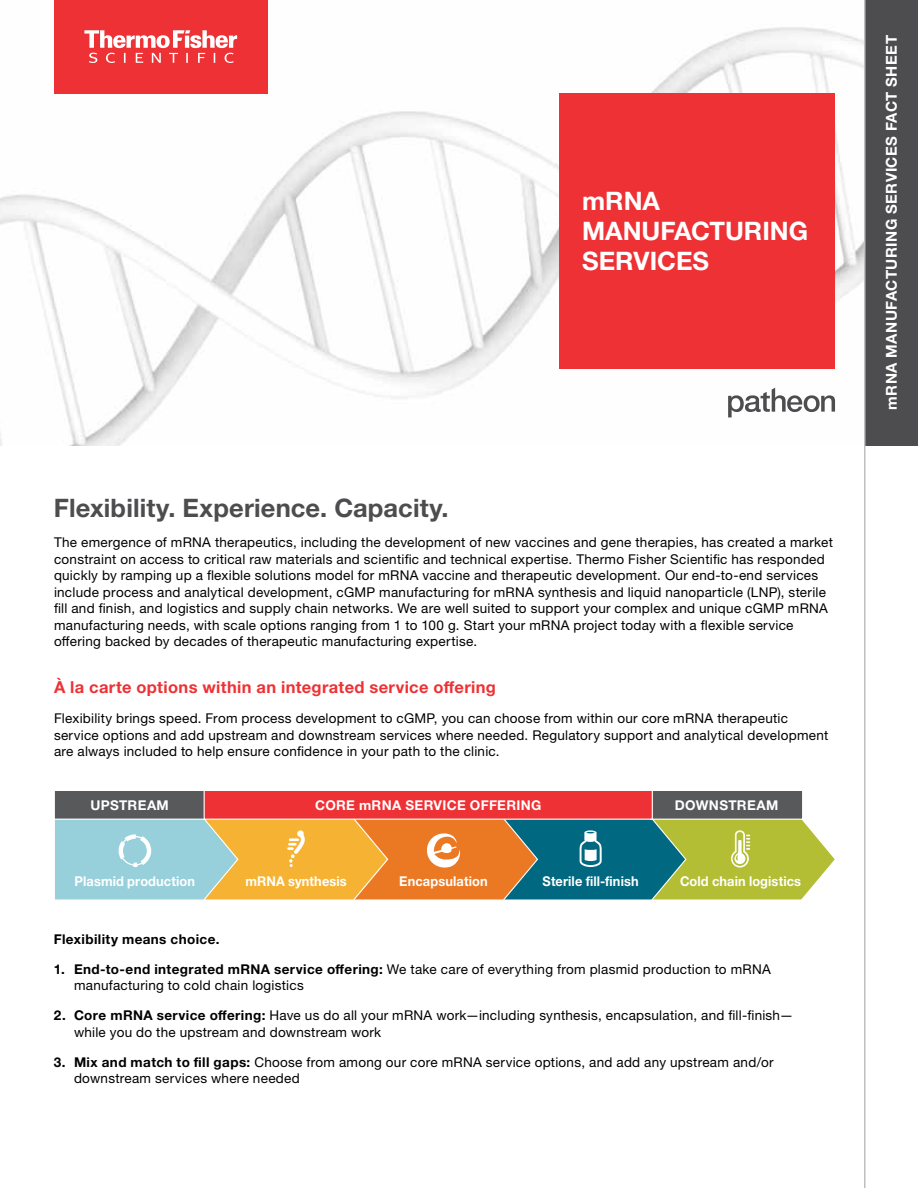
<style>
.page{position:relative;width:918px;height:1188px;background:#fff}
.page>*{position:absolute;margin:0;border:0;box-sizing:border-box;transform-origin:0 0}
.t1{font:700 25.5px "Helvetica Neue LTW1 G";letter-spacing:.005em;color:#4d4d4f}
.t2{font:700 25.5px/30px "Helvetica Neue LTW1 G";color:#fff}
.t3{font:700 16.5px "Helvetica Neue LTW1 G";letter-spacing:.02em;color:#ee3134}
.t4{font:700 15px "Helvetica Neue LTW1 G";letter-spacing:.03em;color:#fff}
.t5{font:13.5px/16.5px "Helvetica Neue LTW1 G";letter-spacing:.02em;color:#000}
.t6{font:700 13.5px "Helvetica Neue LTW1 G";letter-spacing:.01em;color:#fff;scale:.95 1}
.t7{font:700 13.5px "Helvetica Neue LTW1 G";letter-spacing:.01em;color:#fff}
.t8{font:700 13.5px "Helvetica Neue LTW1 G";letter-spacing:.03em;color:#000}
.s1{font-weight:700}
</style>
<div class="page">
<img style="left:0;top:27px;width:864px;height:418px">
<div style="left:54px;top:0;width:214px;height:93px;background:#ee3134"></div>
<svg style="left:84px;top:30px;width:153px;height:33px"></svg>
<svg style="left:728px;top:388px;width:107px;height:29px"></svg>
<div style="left:560px;top:93px;width:275px;height:276px;background:#ee3134"></div>
<div style="left:54px;top:790px;width:151px;height:29px;background:#58595b"></div>
<div style="left:54px;top:790px;width:151px;height:30px;border:1px solid #fff"></div>
<div style="left:651px;top:790px;width:152px;height:29px;background:#58595b"></div>
<div style="left:650px;top:790px;width:153px;height:30px;border:1px solid #fff"></div>
<div style="left:204px;top:790px;width:448px;height:29px;background:#ee3134"></div>
<div style="left:204px;top:790px;width:449px;height:30px;border:1px solid #fff"></div>
<svg style="left:54px;top:817px;width:781px;height:83px;background:#a9a76f"></svg>
<div style="left:865px;top:0;width:53px;height:445px;background:#4d4d4f"></div>
<hr style="left:864px;top:0;width:2px;height:1188px;background:#bcbec0">
<h1 class="t2" style="left:582px;top:186px;width:228px">mRNA<br>MANUFACTURING<br>SERVICES</h1>
<h1 class="t1" style="left:54px;top:493px;width:396px">Flexibility. Experience. Capacity.</h1>
<p class="t5" style="left:54px;top:534px;width:780px">The emergence of mRNA therapeutics, including the development of new vaccines and gene therapies, has created a market constraint on access to critical raw materials and scientific and technical expertise. Thermo Fisher Scientific has responded quickly by ramping up a flexible solutions model for mRNA vaccine and therapeutic development. Our end-to-end services include process and analytical development, cGMP manufacturing for mRNA synthesis and liquid nanoparticle (LNP), sterile fill and finish, and logistics and supply chain networks. We are well suited to support your complex and unique cGMP mRNA manufacturing needs, with scale options ranging from 1 to 100 g. Start your mRNA project today with a flexible service offering backed by decades of therapeutic manufacturing expertise.</p>
<p class="t3" style="left:54px;top:677px;width:443px">À la carte options within an integrated service offering</p>
<p class="t5" style="left:54px;top:710px;width:776px">Flexibility brings speed. From process development to cGMP, you can choose from within our core mRNA therapeutic service options and add upstream and downstream services where needed. Regulatory support and analytical development are always included to help ensure confidence in your path to the clinic.</p>
<p class="t7" style="left:90px;top:796px;width:80px">UPSTREAM</p>
<p class="t7" style="left:315px;top:796px;width:228px">CORE mRNA SERVICE OFFERING</p>
<p class="t7" style="left:675px;top:796px;width:105px">DOWNSTREAM</p>
<p class="t6" style="left:75px;top:873px;width:128px">Plasmid production</p>
<p class="t6" style="left:245px;top:873px;width:108px">mRNA synthesis</p>
<p class="t6" style="left:399px;top:873px;width:95px">Encapsulation</p>
<p class="t6" style="left:543px;top:873px;width:103px">Sterile fill-finish</p>
<p class="t6" style="left:680px;top:873px;width:129px">Cold chain logistics</p>
<p class="t8" style="left:54px;top:931px;width:167px">Flexibility means choice.</p>
<p class="t5" style="left:74px;top:961px;width:698px;text-indent:-20px"><span class="s1">1. End-to-end integrated mRNA service offering:</span> We take care of everything from plasmid production to mRNA manufacturing to cold chain logistics</p>
<p class="t5" style="left:74px;top:1007px;width:721px;text-indent:-20px"><span class="s1">2. Core mRNA service offering:</span> Have us do all your mRNA work—including synthesis, encapsulation, and fill-finish— while you do the upstream and downstream work</p>
<p class="t5" style="left:74px;top:1054px;width:701px;text-indent:-20px"><span class="s1">3. Mix and match to fill gaps:</span> Choose from among our core mRNA service options, and add any upstream and/or downstream services where needed</p>
<p class="t4" style="left:882px;top:410px;width:376px;rotate:-90deg">mRNA MANUFACTURING SERVICES FACT SHEET</p>
</div>
